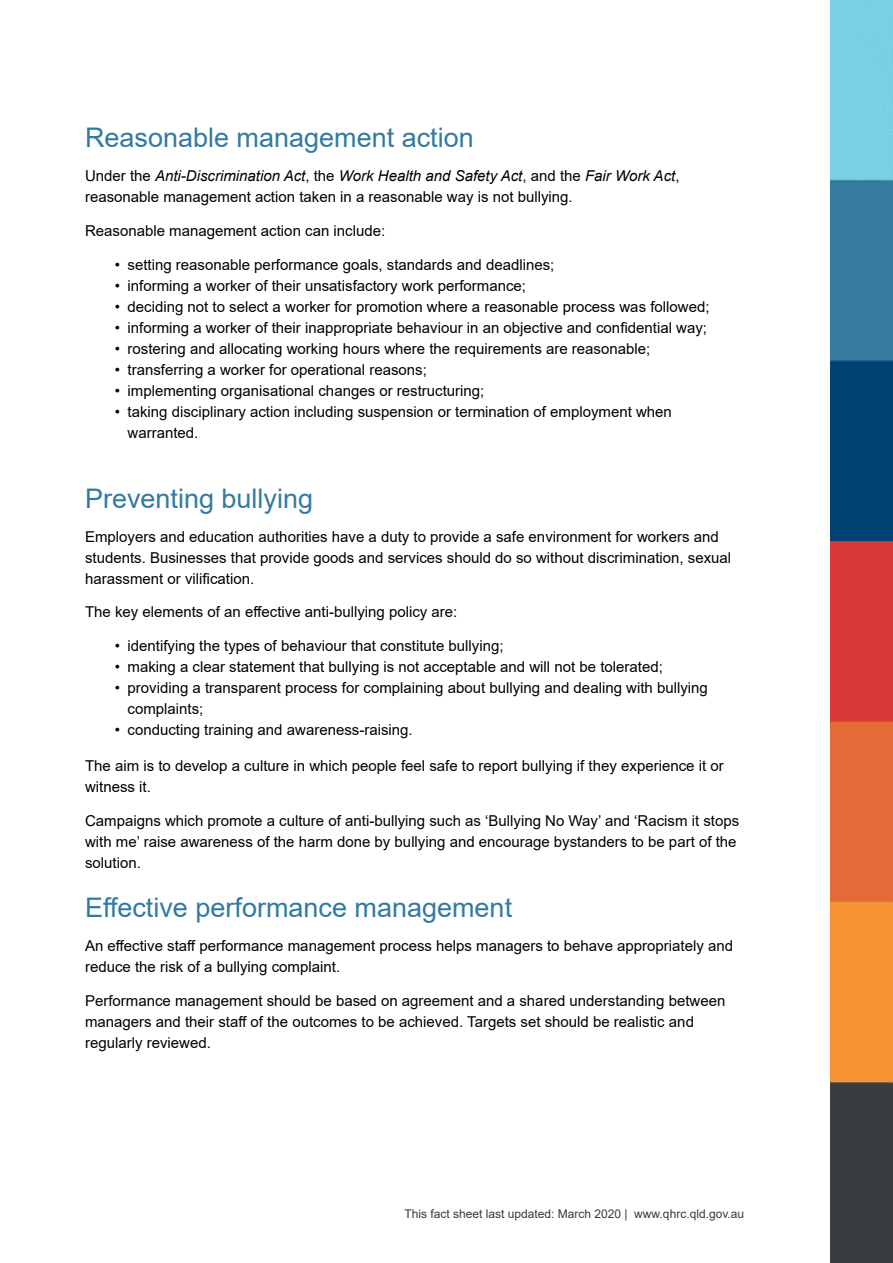
<style>
.page{position:relative;width:893px;height:1263px;background:#fff}
.page>*{position:absolute;margin:0;border:0;box-sizing:border-box;transform-origin:0 0}
.t1{font:27px "Arial";color:#327a9f}
.t2{font:15px/21px "Arial";color:#000}
.t3{font:12px "Arial";color:#353b40}
.s1{font-style:italic}
</style>
<div class="page">
<img style="left:830px;top:0;width:63px;height:1263px">
<p class="t1" style="left:85px;top:119px;width:390px">Reasonable management action</p>
<p class="t2" style="left:85px;top:165px;width:596px">Under the <span class="s1">Anti-Discrimination Act</span>, the <span class="s1">Work Health and Safety Act</span>, and the <span class="s1">Fair Work Act</span>, reasonable management action taken in a reasonable way is not bullying.</p>
<p class="t2" style="left:85px;top:220px;width:302px">Reasonable management action can include:</p>
<p class="t2" style="left:115px;top:254px;width:441px">• setting reasonable performance goals, standards and deadlines;</p>
<p class="t2" style="left:115px;top:275px;width:413px">• informing a worker of their unsatisfactory work performance;</p>
<p class="t2" style="left:115px;top:296px;width:596px">• deciding not to select a worker for promotion where a reasonable process was followed;</p>
<p class="t2" style="left:115px;top:317px;width:594px">• informing a worker of their inappropriate behaviour in an objective and confidential way;</p>
<p class="t2" style="left:115px;top:338px;width:537px">• rostering and allocating working hours where the requirements are reasonable;</p>
<p class="t2" style="left:115px;top:359px;width:314px">• transferring a worker for operational reasons;</p>
<p class="t2" style="left:115px;top:380px;width:371px">• implementing organisational changes or restructuring;</p>
<p class="t2" style="left:128px;top:401px;width:546px;text-indent:-13px">• taking disciplinary action including suspension or termination of employment when warranted.</p>
<p class="t1" style="left:85px;top:480px;width:230px">Preventing bullying</p>
<p class="t2" style="left:85px;top:526px;width:648px">Employers and education authorities have a duty to provide a safe environment for workers and students. Businesses that provide goods and services should do so without discrimination, sexual harassment or vilification.</p>
<p class="t2" style="left:85px;top:602px;width:374px">The key elements of an effective anti-bullying policy are:</p>
<p class="t2" style="left:115px;top:635px;width:390px">• identifying the types of behaviour that constitute bullying;</p>
<p class="t2" style="left:115px;top:656px;width:550px">• making a clear statement that bullying is not acceptable and will not be tolerated;</p>
<p class="t2" style="left:128px;top:677px;width:582px;text-indent:-13px">• providing a transparent process for complaining about bullying and dealing with bullying complaints;</p>
<p class="t2" style="left:115px;top:719px;width:299px">• conducting training and awareness-raising.</p>
<p class="t2" style="left:85px;top:755px;width:640px">The aim is to develop a culture in which people feel safe to report bullying if they experience it or witness it.</p>
<p class="t2" style="left:85px;top:810px;width:656px">Campaigns which promote a culture of anti-bullying such as ‘Bullying No Way’ and ‘Racism it stops with me’ raise awareness of the harm done by bullying and encourage bystanders to be part of the solution.</p>
<p class="t1" style="left:85px;top:889px;width:429px">Effective performance management</p>
<p class="t2" style="left:85px;top:935px;width:649px">An effective staff performance management process helps managers to behave appropriately and reduce the risk of a bullying complaint.</p>
<p class="t2" style="left:85px;top:990px;width:642px">Performance management should be based on agreement and a shared understanding between managers and their staff of the outcomes to be achieved. Targets set should be realistic and regularly reviewed.</p>
<p class="t3" style="left:404px;top:1205px;width:341px">This fact sheet last updated: March 2020 | www.qhrc.qld.gov.au</p>
</div>
